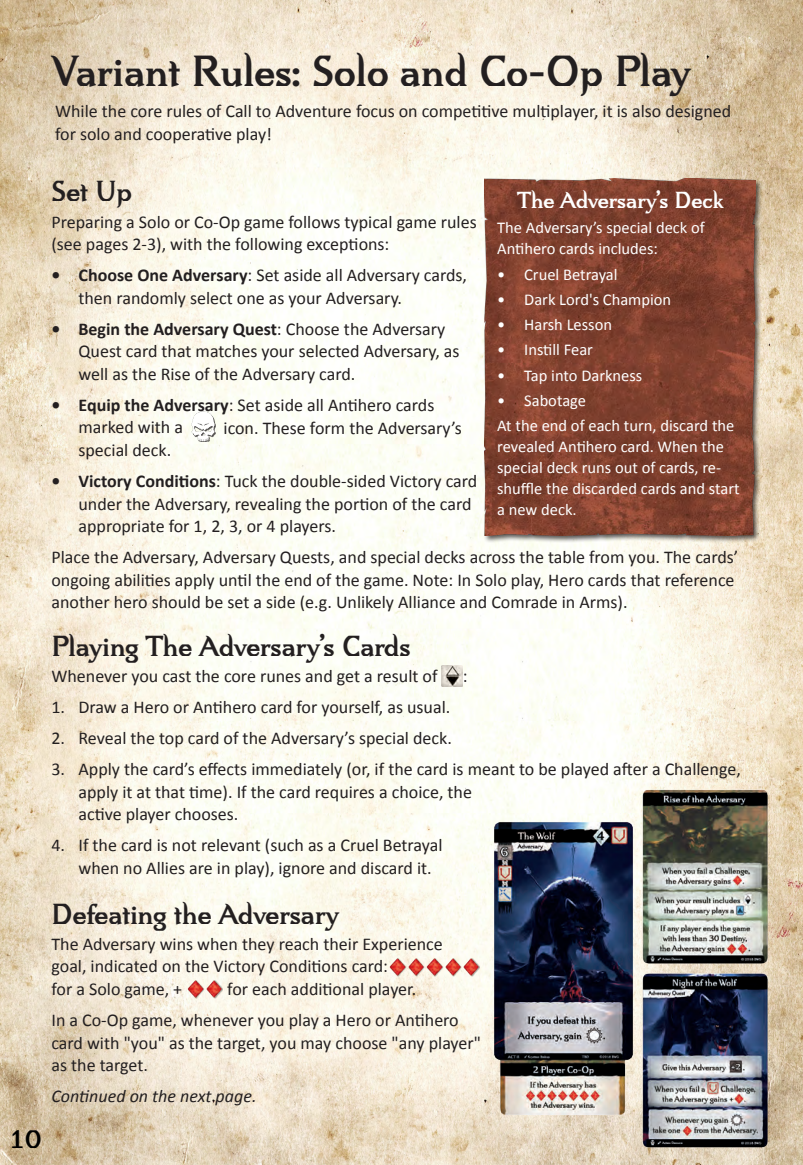
<style>
.page{position:relative;width:803px;height:1165px;background:#fff}
.page>*{position:absolute;margin:0;border:0;box-sizing:border-box;transform-origin:0 0}
.t1{font:700 45px "Eulipia";color:#231f20}
.t2{font:700 30px "Eulipia";color:#231f20}
.t3{font:700 27px "Eulipia";color:#000}
.t4{font:700 24px "Eulipia";color:#fff}
.t5{font:18px/22.5px "Calibri";color:#231f20}
.t6{font:italic 18px "Calibri";color:#231f20}
.t7{font:16.5px/21px "Calibri";color:#fff}
.s1{font-weight:700}
</style>
<div class="page">
<img style="left:0;top:0;width:803px;height:1164px">
<div style="left:483px;top:177px;width:279px;height:365px;background:#231f20;opacity:.75"></div>
<img style="left:485px;top:178px;width:270px;height:357px">
<img style="left:187px;top:409px;width:32px;height:33px">
<img style="left:442px;top:665px;width:21px;height:21px">
<img style="left:388px;top:956px;width:92px;height:20px">
<div style="left:408px;top:958px;width:17px;height:18px;background:#231f20;opacity:.45"></div>
<div style="left:427px;top:958px;width:16px;height:18px;background:#231f20;opacity:.45"></div>
<div style="left:445px;top:958px;width:17px;height:18px;background:#231f20;opacity:.45"></div>
<div style="left:464px;top:958px;width:16px;height:18px;background:#231f20;opacity:.45"></div>
<img style="left:186px;top:979px;width:37px;height:20px">
<div style="left:207px;top:980px;width:16px;height:18px;background:#231f20;opacity:.45"></div>
<img style="left:490px;top:787px;width:289px;height:368px">
<h1 class="t1" style="left:51px;top:45px;width:641px">Variant Rules: Solo and Co-Op Play</h1>
<p class="t5" style="left:55px;top:99px;width:678px">While the core rules of Call to Adventure focus on competitive multiplayer, it is also designed for solo and cooperative play!</p>
<h3 class="t3" style="left:9px;top:1123px;width:34px">10</h3>
<h2 class="t2" style="left:51px;top:174px;width:82px">Set Up</h2>
<p class="t5" style="left:51px;top:210px;width:427px">Preparing a Solo or Co-Op game follows typical game rules (see pages 2-3), with the following exceptions:</p>
<p class="t5" style="left:78px;top:263px;width:390px;text-indent:-27px"><span class="s1">• Choose One Adversary</span>: Set aside all Adversary cards, then randomly select one as your Adversary.</p>
<p class="t5" style="left:78px;top:317px;width:383px;text-indent:-27px"><span class="s1">• Begin the Adversary Quest</span>: Choose the Adversary<br>Quest card that matches your selected Adversary, as well as the Rise of the Adversary card.</p>
<p class="t5" style="left:78px;top:393px;width:357px;text-indent:-27px"><span class="s1">• Equip the Adversary</span>: Set aside all Antihero cards marked with a</p>
<p class="t5" style="left:224px;top:415px;width:240px">icon. These form the Adversary’s</p>
<p class="t5" style="left:78px;top:438px;width:94px">special deck.</p>
<p class="t5" style="left:78px;top:469px;width:400px;text-indent:-27px"><span class="s1">• Victory Conditions</span>: Tuck the double-sided Victory card under the Adversary, revealing the portion of the card appropriate for 1, 2, 3, or 4 players.</p>
<h3 class="t4" style="left:517px;top:186px;width:209px">The Adversary’s Deck</h3>
<p class="t7" style="left:497px;top:216px;width:209px">The Adversary’s special deck of<br>Antihero cards includes:</p>
<p class="t7" style="left:497px;top:263px;width:122px">• Cruel Betrayal</p>
<p class="t7" style="left:497px;top:288px;width:176px">• Dark Lord's Champion</p>
<p class="t7" style="left:497px;top:313px;width:116px">• Harsh Lesson</p>
<p class="t7" style="left:497px;top:338px;width:97px">• Instill Fear</p>
<p class="t7" style="left:497px;top:364px;width:147px">• Tap into Darkness</p>
<p class="t7" style="left:497px;top:387px;width:239px;line-height:25.2px">• Sabotage<br>At the end of each turn, discard the</p>
<p class="t7" style="left:497px;top:435px;width:244px">revealed Antihero card. When the special deck runs out of cards, re&shy;shuffle the discarded cards and start a new deck.</p>
<p class="t5" style="left:51px;top:545px;width:688px">Place the Adversary, Adversary Quests, and special decks across the table from you. The cards’ ongoing abilities apply until the end of the game. Note: In Solo play, Hero cards that reference another hero should be set a side (e.g. Unlikely Alliance and Comrade in Arms).</p>
<h2 class="t2" style="left:51px;top:628px;width:361px">Playing The Adversary’s Cards</h2>
<p class="t5" style="left:51px;top:664px;width:388px">Whenever you cast the core runes and get a result of</p>
<p class="t5" style="left:463px;top:664px;width:6px">:</p>
<p class="t5" style="left:51px;top:695px;width:400px">1. Draw a Hero or Antihero card for yourself, as usual.</p>
<p class="t5" style="left:51px;top:726px;width:402px">2. Reveal the top card of the Adversary’s special deck.</p>
<p class="t5" style="left:78px;top:757px;width:664px;text-indent:-27px">3. Apply the card’s effects immediately (or, if the card is meant to be played after a Challenge, apply it at that time). If the card requires a choice, the<br>active player chooses.</p>
<p class="t5" style="left:78px;top:833px;width:365px;text-indent:-27px">4. If the card is not relevant (such as a Cruel Betrayal when no Allies are in play), ignore and discard it.</p>
<h2 class="t2" style="left:51px;top:896px;width:289px">Defeating the Adversary</h2>
<p class="t5" style="left:51px;top:931px;width:393px">The Adversary wins when they reach their Experience goal, indicated on the Victory Conditions card:<br>for a Solo game, +</p>
<p class="t5" style="left:51px;top:972px;width:409px;line-height:31px;text-indent:176px">for each additional player.<br>In a Co-Op game, whenever you play a Hero or Antihero</p>
<p class="t5" style="left:51px;top:1030px;width:431px">card with "you" as the target, you may choose "any player" as the target.</p>
<p class="t6" style="left:51px;top:1084px;width:207px">Continued on the next page.</p>
</div>
